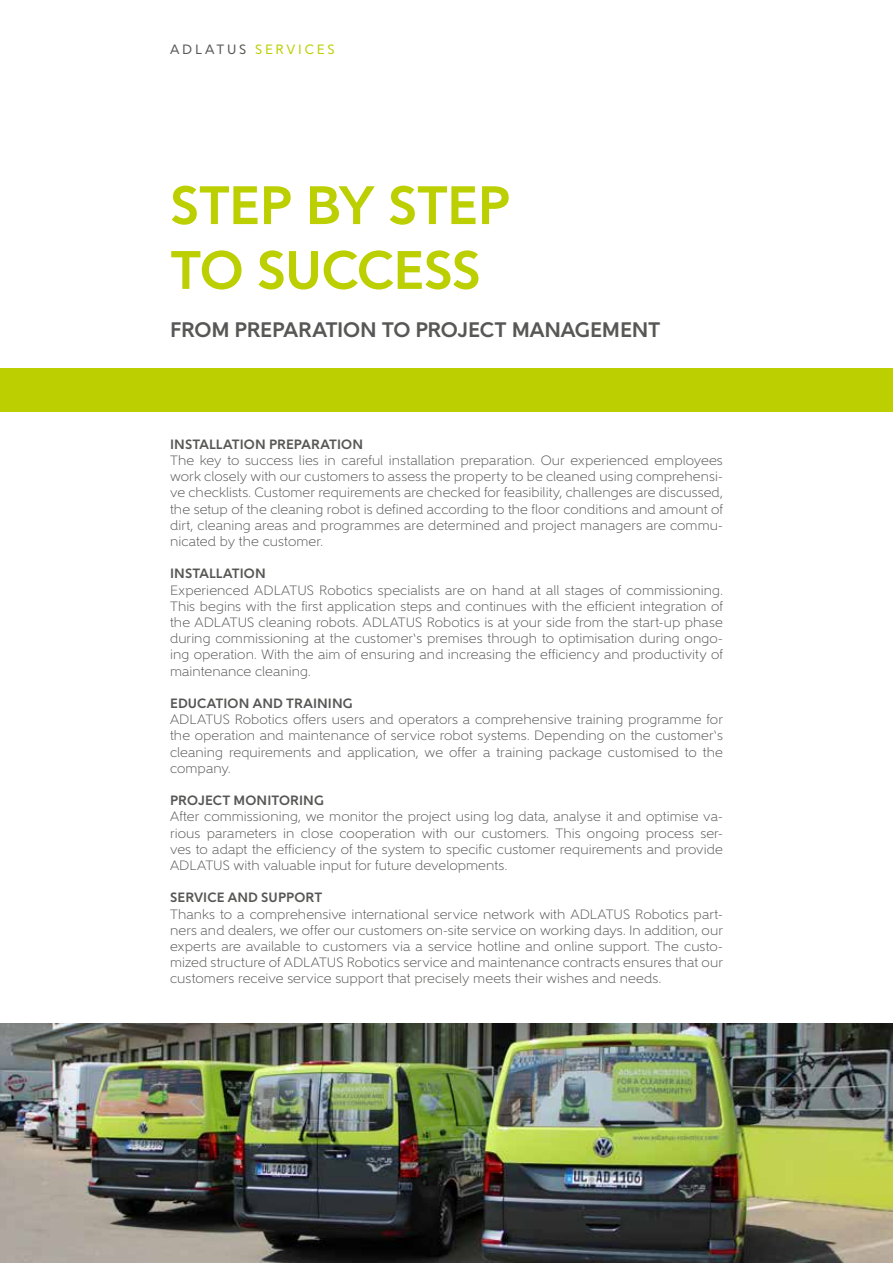
<style>
.page{position:relative;width:893px;height:1263px;background:#fff}
.page>*{position:absolute;margin:0;border:0;box-sizing:border-box;transform-origin:0 0}
.t1{font:700 54px/64.8px "Gentleman 800";letter-spacing:-.015em;color:#bccf00}
.t2{font:700 21px "Gentleman 800";letter-spacing:-.01em;color:#575756}
.t3{font:300 13.5px/16.2px "Gentleman 400";letter-spacing:.005em;color:#575756;text-align:justify}
.t4{font:700 13.5px "Gentleman 800";letter-spacing:.01em;color:#575756}
.t5{font:13.5px "Gentleman 600";letter-spacing:.205em;color:#bccf00}
.s1{color:#575756}
</style>
<div class="page">
<div style="left:0;top:369px;width:893px;height:43px;background:#bccf00"></div>
<img style="left:0;top:1023px;width:893px;height:240px">
<p class="t5" style="left:170px;top:41px;width:166px"><span class="s1">ADLATUS</span> SERVICES</p>
<h1 class="t1" style="left:170px;top:173px;width:342px">STEP BY STEP<br>TO SUCCESS</h1>
<h2 class="t2" style="left:170px;top:317px;width:492px">FROM PREPARATION TO PROJECT MANAGEMENT</h2>
<p class="t4" style="left:170px;top:436px;width:194px">INSTALLATION PREPARATION</p>
<p class="t3" style="left:170px;top:452px;width:554px">The key to success lies in careful installation preparation. Our experienced employees work closely with our customers to assess the property to be cleaned using comprehensi&shy;ve checklists. Customer requirements are checked for feasibility, challenges are discussed, the setup of the cleaning robot is defined according to the floor conditions and amount of dirt, cleaning areas and programmes are determined and project managers are commu&shy;nicated by the customer.</p>
<p class="t4" style="left:170px;top:565px;width:97px">INSTALLATION</p>
<p class="t3" style="left:170px;top:582px;width:554px">Experienced ADLATUS Robotics specialists are on hand at all stages of commissioning.<br>This begins with the first application steps and continues with the efficient integration of the ADLATUS cleaning robots. ADLATUS Robotics is at your side from the start-up phase during commissioning at the customer‘s premises through to optimisation during ongo&shy;ing operation. With the aim of ensuring and increasing the efficiency and productivity of maintenance cleaning.</p>
<p class="t4" style="left:170px;top:695px;width:184px">EDUCATION AND TRAINING</p>
<p class="t3" style="left:170px;top:711px;width:554px">ADLATUS Robotics offers users and operators a comprehensive training programme for the operation and maintenance of service robot systems. Depending on the customer‘s cleaning requirements and application, we offer a training package customised to the company.</p>
<p class="t4" style="left:170px;top:792px;width:155px">PROJECT MONITORING</p>
<p class="t3" style="left:170px;top:809px;width:554px">After commissioning, we monitor the project using log data, analyse it and optimise va&shy;rious parameters in close cooperation with our customers. This ongoing process ser&shy;ves to adapt the efficiency of the system to specific customer requirements and provide ADLATUS with valuable input for future developments.</p>
<p class="t4" style="left:170px;top:889px;width:154px">SERVICE AND SUPPORT</p>
<p class="t3" style="left:170px;top:906px;width:554px">Thanks to a comprehensive international service network with ADLATUS Robotics part&shy;ners and dealers, we offer our customers on-site service on working days. In addition, our experts are available to customers via a service hotline and online support. The custo&shy;mized structure of ADLATUS Robotics service and maintenance contracts ensures that our customers receive service support that precisely meets their wishes and needs.</p>
</div>
